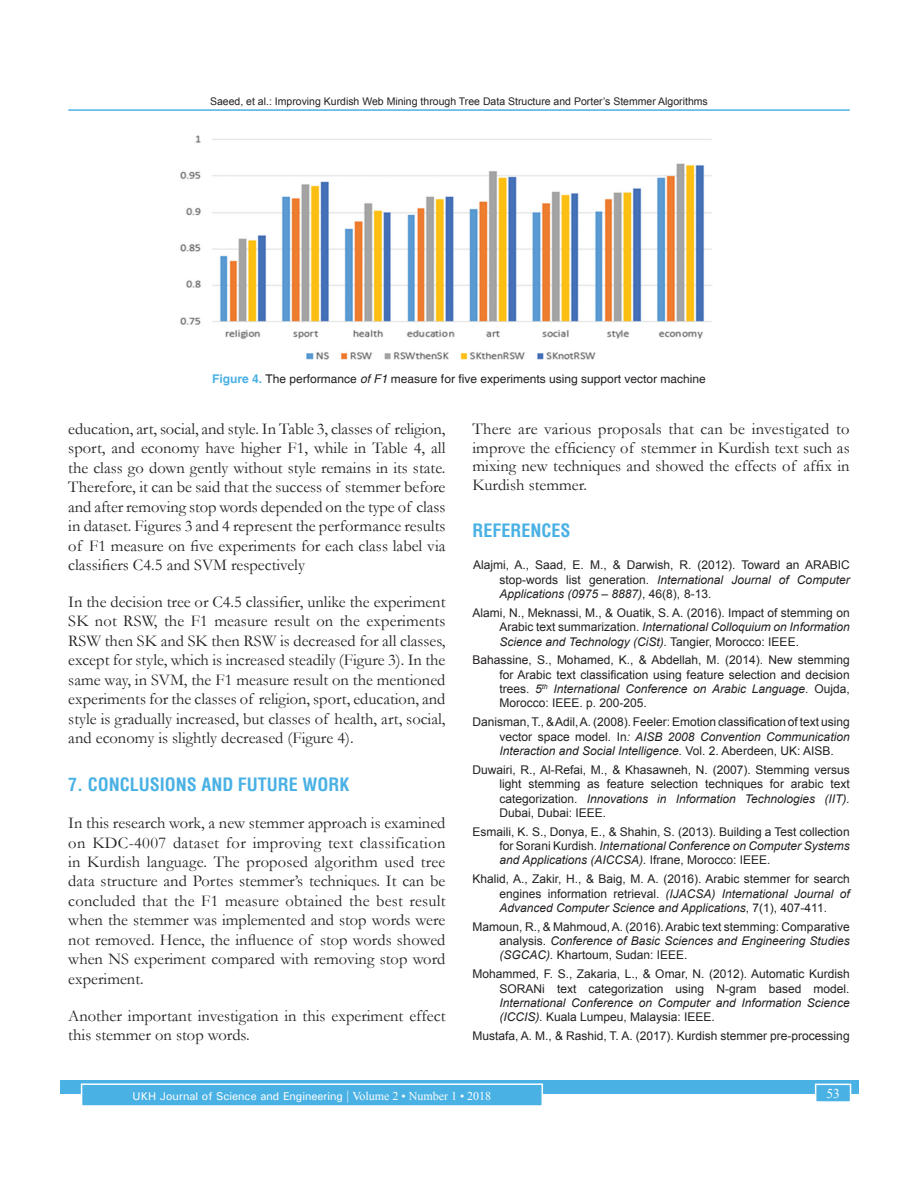
<style>
.page{position:relative;width:918px;height:1188px;background:#fff}
.page>*{position:absolute;margin:0;border:0;box-sizing:border-box;transform-origin:0 0}
.t1{font:700 condensed 18px "Helvetica";color:#4ab1e4}
.TX{font:16.5px/19.5px "Garamond";color:#231f20;text-align:justify}
.t2{font:13.5px "Times New Roman";color:#fff}
.REF{font:12px/14.4px "Arial";color:#231f20;text-align:justify}
.FGC{font:12px "Helvetica";color:#231f20}
.t3{font:500 11.25px "Univers";color:#fff}
.t4{font:10.5px "Arial";color:#231f20}
.s1{font-weight:700;color:#4ab1e4}
.s2{font-style:italic}
.s3{font-family:"Times New Roman";font-weight:400;font-size:13.5px}
.s4{font-family:"Times New Roman";font-weight:400;font-size:12px}
</style>
<div class="page">
<hr style="left:68px;top:109px;width:782px;height:2px;background:#4ab1e4">
<div style="left:60px;top:1080px;width:798px;height:13px;background:#4ab1e4"></div>
<div style="left:82px;top:1084px;width:460px;height:22px;background:#4ab1e4"></div>
<div style="left:81px;top:1083px;width:462px;height:24px;border:2px solid #fff"></div>
<div style="left:816px;top:1084px;width:35px;height:18px;background:#4ab1e4"></div>
<div style="left:815px;top:1084px;width:36px;height:19px;border:2px solid #fff"></div>
<img style="left:180px;top:135px;width:532px;height:225px">
<p class="t4" style="left:210px;top:94px;width:499px">Saeed, et al.: Improving Kurdish Web Mining through Tree Data Structure and Porter’s Stemmer Algorithms</p>
<p class="FGC" style="left:212px;top:372px;width:495px"><span class="s1">Figure 4.</span> The performance <span class="s2">of F1</span> measure for five experiments using support vector machine</p>
<p class="TX" style="left:68px;top:418px;width:379px">education, art, social, and style. In Table 3, classes of religion, sport, and economy have higher F1, while in Table 4, all the class go down gently without style remains in its state.<br>Therefore, it can be said that the success of stemmer before and after removing stop words depended on the type of class in dataset. Figures 3 and 4 represent the performance results of F1 measure on five experiments for each class label via classifiers C4.5 and SVM respectively</p>
<p class="TX" style="left:68px;top:592px;width:379px">In the decision tree or C4.5 classifier, unlike the experiment SK not RSW, the F1 measure result on the experiments RSW then SK and SK then RSW is decreased for all classes, except for style, which is increased steadily (Figure 3). In the same way, in SVM, the F1 measure result on the mentioned experiments for the classes of religion, sport, education, and style is gradually increased, but classes of health, art, social, and economy is slightly decreased (Figure 4).</p>
<h1 class="t1" style="left:68px;top:773px;width:283px">7. CONCLUSIONS AND FUTURE WORK</h1>
<p class="TX" style="left:68px;top:813px;width:379px">In this research work, a new stemmer approach is examined on KDC-4007 dataset for improving text classification in Kurdish language. The proposed algorithm used tree data structure and Portes stemmer’s techniques. It can be concluded that the F1 measure obtained the best result when the stemmer was implemented and stop words were not removed. Hence, the influence of stop words showed when NS experiment compared with removing stop word experiment.</p>
<p class="TX" style="left:68px;top:1005px;width:379px">Another important investigation in this experiment effect this stemmer on stop words.</p>
<p class="TX" style="left:473px;top:419px;width:379px;line-height:18.8px">There are various proposals that can be investigated to improve the efficiency of stemmer in Kurdish text such as mixing new techniques and showed the effects of affix in Kurdish stemmer.</p>
<h1 class="t1" style="left:473px;top:519px;width:100px">REFERENCES</h1>
<p class="REF" style="left:500px;top:558px;width:352px;text-indent:-26px">Alajmi, A., Saad, E. M., &amp; Darwish, R. (2012). Toward an ARABIC stop-words list generation. <span class="s2">International Journal of Computer Applications (0975 – 8887)</span>, 46(8), 8-13.</p>
<p class="REF" style="left:500px;top:605px;width:352px;text-indent:-27px">Alami, N., Meknassi, M., &amp; Ouatik, S. A. (2016). Impact of stemming on Arabic text summarization. <span class="s2">International Colloquium on Information Science and Technology (CiSt).</span> Tangier, Morocco: IEEE.</p>
<p class="REF" style="left:500px;top:653px;width:352px;text-indent:-27px">Bahassine, S., Mohamed, K., &amp; Abdellah, M. (2014). New stemming for Arabic text classification using feature selection and decision trees. <span class="s2">5</span><sup>th</sup> <span class="s2">International Conference on Arabic Language</span>. Oujda, Morocco: IEEE. p. 200-205.</p>
<p class="REF" style="left:500px;top:715px;width:352px;text-indent:-27px">Danisman, T., &amp; Adil, A. (2008). Feeler: Emotion classification of text using vector space model. In<span class="s2">: AISB 2008 Convention Communication Interaction and Social Intelligence.</span> Vol. 2. Aberdeen, UK: AISB.</p>
<p class="REF" style="left:500px;top:762px;width:352px;text-indent:-27px">Duwairi, R., Al-Refai, M., &amp; Khasawneh, N. (2007). Stemming versus light stemming as feature selection techniques for arabic text categorization. <span class="s2">Innovations in Information Technologies (IIT).<br></span>Dubai, Dubai: IEEE.</p>
<p class="REF" style="left:500px;top:824px;width:352px;text-indent:-27px">Esmaili, K. S., Donya, E., &amp; Shahin, S. (2013). Building a Test collection for Sorani Kurdish. <span class="s2">International Conference on Computer Systems and Applications (AICCSA).</span> Ifrane, Morocco: IEEE.</p>
<p class="REF" style="left:500px;top:872px;width:352px;text-indent:-27px">Khalid, A., Zakir, H., &amp; Baig, M. A. (2016). Arabic stemmer for search engines information retrieval. <span class="s2">(IJACSA) International Journal of Advanced Computer Science and Applications</span>, 7(1), 407-411.</p>
<p class="REF" style="left:500px;top:919px;width:352px;text-indent:-27px">Mamoun, R., &amp; Mahmoud, A. (2016). Arabic text stemming: Comparative analysis. <span class="s2">Conference of Basic Sciences and Engineering Studies (SGCAC).</span> Khartoum, Sudan: IEEE.</p>
<p class="REF" style="left:500px;top:967px;width:352px;text-indent:-27px">Mohammed, F. S., Zakaria, L., &amp; Omar, N. (2012). Automatic Kurdish SORANi text categorization using N-gram based model.<br><span class="s2">International Conference on Computer and Information Science (ICCIS).</span> Kuala Lumpeu, Malaysia: IEEE.</p>
<p class="REF" style="left:473px;top:1029px;width:379px">Mustafa, A. M., &amp; Rashid, T. A. (2017). Kurdish stemmer pre-processing</p>
<p class="t3" style="left:133px;top:1089px;width:360px">UKH Journal of Science and Engineering <span class="s3">|</span> <span class="s4">Volume 2 • Number 1 • 2018</span></p>
<p class="t2" style="left:826px;top:1084px;width:15px">53</p>
</div>
